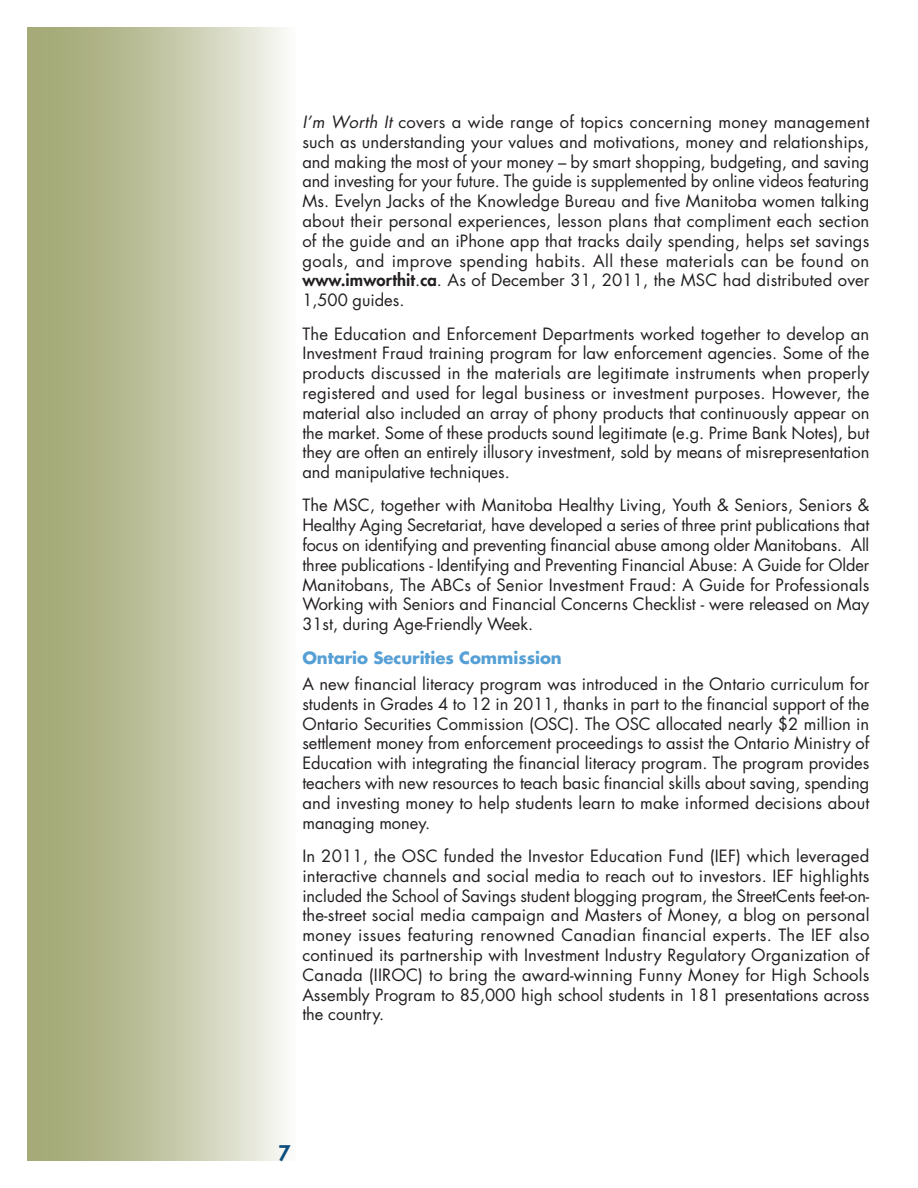
<style>
.page{position:relative;width:918px;height:1188px;background:#fff}
.page>*{position:absolute;margin:0;border:0;box-sizing:border-box;transform-origin:0 0}
.t1{font:800 21px "Futura";color:#00467e}
.t2{font:16.5px/19.8px "Futura";letter-spacing:-.005em;color:#231f20;text-align:justify}
.t3{font:700 16.5px "Futura";letter-spacing:-.005em;color:#56a0d5}
.s1{font-style:italic}
.s2{font-weight:800}
</style>
<div class="page">
<svg style="left:27px;top:27px;width:259px;height:1134px;background:#c4c7a7"></svg>
<p class="t2" style="left:302px;top:112px;width:569px"><span class="s1">I’m Worth It</span> covers a wide range of topics concerning money management such as understanding your values and motivations, money and relationships, and making the most of your money – by smart shopping, budgeting, and saving and investing for your future. The guide is supplemented by online videos featuring Ms. Evelyn Jacks of the Knowledge Bureau and five Manitoba women talking about their personal experiences, lesson plans that compliment each section of the guide and an iPhone app that tracks daily spending, helps set savings goals, and improve spending habits. All these materials can be found on <span class="s2">www.imworthit</span>.<span class="s2">ca</span>. As of December 31, 2011, the MSC had distributed over 1,500 guides.</p>
<p class="t2" style="left:302px;top:323px;width:569px">The Education and Enforcement Departments worked together to develop an Investment Fraud training program for law enforcement agencies. Some of the products discussed in the materials are legitimate instruments when properly registered and used for legal business or investment purposes. However, the material also included an array of phony products that continuously appear on the market. Some of these products sound legitimate (e.g. Prime Bank Notes), but they are often an entirely illusory investment, sold by means of misrepresentation and manipulative techniques.</p>
<p class="t2" style="left:302px;top:495px;width:569px">The MSC, together with Manitoba Healthy Living, Youth &amp; Seniors, Seniors &amp; Healthy Aging Secretariat, have developed a series of three print publications that focus on identifying and preventing financial abuse among older Manitobans. All three publications - Identifying and Preventing Financial Abuse: A Guide for Older Manitobans, The ABCs of Senior Investment Fraud: A Guide for Professionals Working with Seniors and Financial Concerns Checklist - were released on May 31st, during Age-Friendly Week.</p>
<p class="t3" style="left:302px;top:646px;width:261px">Ontario Securities Commission</p>
<p class="t2" style="left:302px;top:674px;width:569px">A new financial literacy program was introduced in the Ontario curriculum for students in Grades 4 to 12 in 2011, thanks in part to the financial support of the Ontario Securities Commission (OSC). The OSC allocated nearly $2 million in settlement money from enforcement proceedings to assist the Ontario Ministry of Education with integrating the financial literacy program. The program provides teachers with new resources to teach basic financial skills about saving, spending and investing money to help students learn to make informed decisions about managing money.</p>
<p class="t2" style="left:302px;top:846px;width:569px">In 2011, the OSC funded the Investor Education Fund (IEF) which leveraged interactive channels and social media to reach out to investors. IEF highlights included the School of Savings student blogging program, the StreetCents feet-on&shy;the-street social media campaign and Masters of Money, a blog on personal money issues featuring renowned Canadian financial experts. The IEF also continued its partnership with Investment Industry Regulatory Organization of Canada (IIROC) to bring the award-winning Funny Money for High Schools Assembly Program to 85,000 high school students in 181 presentations across the country.</p>
<p class="t1" style="left:279px;top:1139px;width:14px">7</p>
</div>
